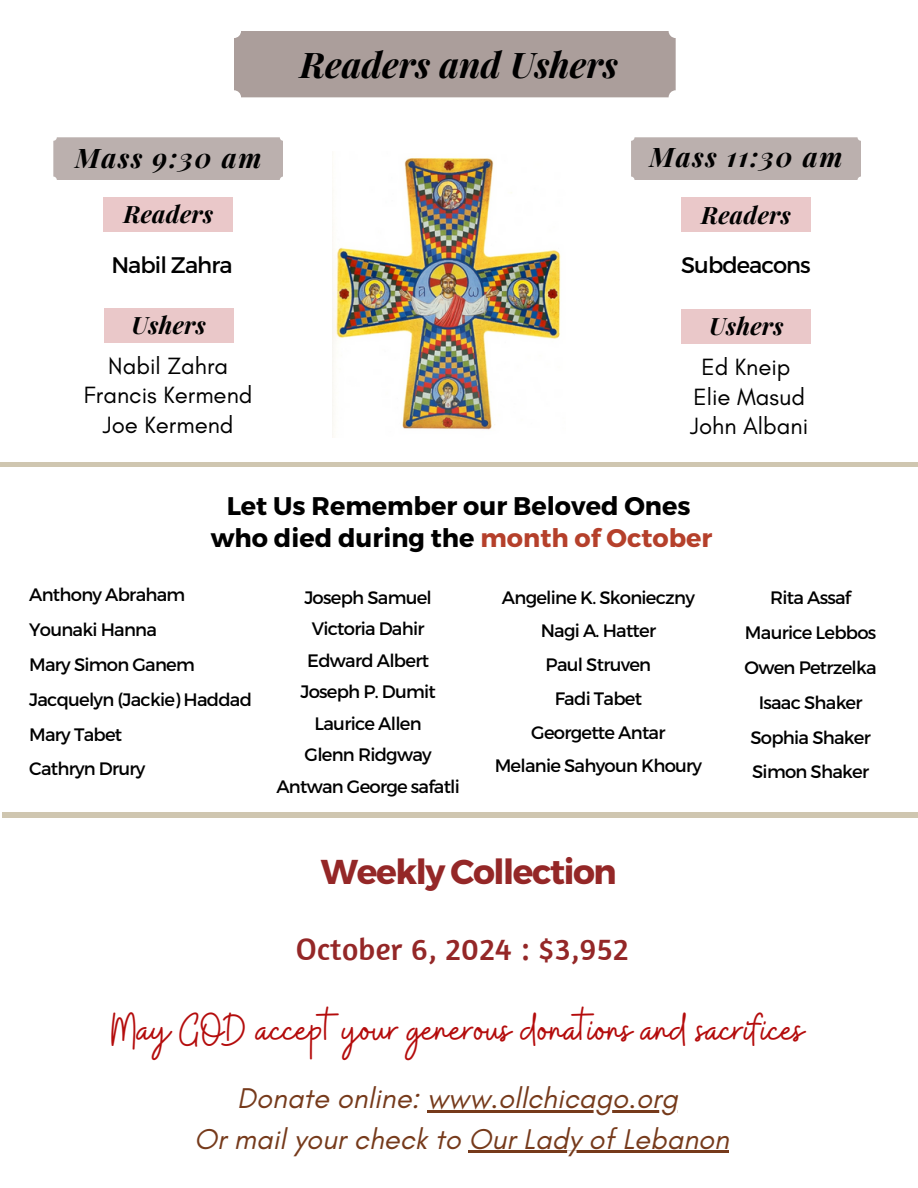
<style>
.page{position:relative;width:918px;height:1188px;background:#fff}
.page>*{position:absolute;margin:0;border:0;box-sizing:border-box;transform-origin:0 0}
.t1{font:46.65px "Buffalo";color:#b40c0c}
.t2{font:italic 700 35.4px "Playfair Display";color:#000}
.t3{font:700 34.5px "Montserrat";letter-spacing:-.04em;color:#942727}
.t4{font:31.5px "Amaranth";letter-spacing:.01em;color:#942727}
.t5{font:italic 29.1px "Glacial Indifference";color:#763a1b}
.t6{font:italic 700 27px "Playfair Display";letter-spacing:.06em;color:#010101}
.t7{font:700 25.5px/31.5px "Montserrat";color:#000;text-align:center}
.t8{font:24px/29.2px "Glacial Indifference";color:#010101;text-align:center}
.t9{font:italic 700 24px "Playfair Display";letter-spacing:.01em;color:#010101}
.t10{font:22.5px "Montserrat";letter-spacing:-.04em;color:#000}
.t11{font:18px "Montserrat";letter-spacing:-.04em;color:#000}
.s1{color:#b5402b}
</style>
<div class="page">
<div style="left:0;top:462px;width:918px;height:5px;background:#cfc6b0"></div>
<div style="left:234px;top:31px;width:442px;height:66px;background:#ab9e9b;border-radius:7px"></div>
<div style="left:681px;top:197px;width:130px;height:34px;background:#eac8c9"></div>
<div style="left:631px;top:137px;width:230px;height:43px;background:#bbb0ae;border-radius:3px"></div>
<div style="left:682px;top:309px;width:129px;height:35px;background:#eac8c9"></div>
<hr style="left:3px;top:813px;width:915px;height:4px;background:#cfc6b0">
<hr style="left:427px;top:1110px;width:251px;height:3px;background:#763a1b">
<hr style="left:469px;top:1151px;width:260px;height:2px;background:#763a1b">
<div style="left:104px;top:197px;width:129px;height:35px;background:#eac8c9"></div>
<div style="left:53px;top:137px;width:230px;height:43px;background:#bbb0ae;border-radius:3px"></div>
<div style="left:104px;top:308px;width:129px;height:35px;background:#eac8c9"></div>
<img style="left:332px;top:158px;width:229px;height:280px">
<p class="t6" style="left:75px;top:138px;width:188px">Mass 9:30 am</p>
<p class="t9" style="left:123px;top:197px;width:91px">Readers</p>
<p class="t10" style="left:111px;top:250px;width:123px">Nabil Zahra</p>
<p class="t9" style="left:132px;top:308px;width:76px">Ushers</p>
<p class="t8" style="left:84px;top:351px;width:170px">Nabil Zahra<br>Francis Kermend<br>Joe Kermend</p>
<h6 class="t2" style="left:300px;top:40px;width:320px">Readers and Ushers</h6>
<h5 class="t6" style="left:649px;top:138px;width:195px">Mass 11:30 am</h5>
<h6 class="t9" style="left:701px;top:198px;width:91px">Readers</h6>
<p class="t10" style="left:681px;top:250px;width:131px">Subdeacons</p>
<h4 class="t9" style="left:709px;top:309px;width:76px">Ushers</h4>
<h2 class="t8" style="left:690px;top:352px;width:120px">Ed Kneip<br>Elie Masud<br>John Albani</h2>
<h6 class="t7" style="left:211px;top:489px;width:503px">Let Us Remember our Beloved Ones who died during the <span class="s1">month of October</span></h6>
<p class="t11" style="left:29px;top:583px;width:158px">Anthony Abraham</p>
<p class="t11" style="left:29px;top:618px;width:129px">Younaki Hanna</p>
<p class="t11" style="left:29px;top:653px;width:167px">Mary Simon Ganem</p>
<p class="t11" style="left:29px;top:688px;width:224px">Jacquelyn (Jackie) Haddad</p>
<p class="t11" style="left:29px;top:722px;width:94px">Mary Tabet</p>
<p class="t11" style="left:29px;top:757px;width:118px">Cathryn Drury</p>
<p class="t11" style="left:304px;top:585px;width:129px">Joseph Samuel</p>
<h4 class="t11" style="left:312px;top:617px;width:114px">Victoria Dahir</h4>
<p class="t11" style="left:307px;top:648px;width:123px">Edward Albert</p>
<p class="t11" style="left:300px;top:680px;width:137px">Joseph P. Dumit</p>
<p class="t11" style="left:315px;top:711px;width:109px">Laurice Allen</p>
<p class="t11" style="left:305px;top:743px;width:129px">Glenn Ridgway</p>
<p class="t11" style="left:276px;top:774px;width:185px">Antwan George safatli</p>
<p class="t11" style="left:502px;top:586px;width:194px">Angeline K. Skonieczny</p>
<p class="t11" style="left:541px;top:619px;width:117px">Nagi A. Hatter</p>
<p class="t11" style="left:546px;top:653px;width:107px">Paul Struven</p>
<p class="t11" style="left:555px;top:687px;width:89px">Fadi Tabet</p>
<p class="t11" style="left:531px;top:721px;width:136px">Georgette Antar</p>
<p class="t11" style="left:495px;top:754px;width:209px">Melanie Sahyoun Khoury</p>
<h6 class="t3" style="left:321px;top:850px;width:298px">Weekly Collection</h6>
<h5 class="t4" style="left:296px;top:929px;width:334px">October 6, 2024 : $3,952</h5>
<p class="t11" style="left:770px;top:586px;width:82px">Rita Assaf</p>
<p class="t11" style="left:745px;top:621px;width:133px">Maurice Lebbos</p>
<h2 class="t11" style="left:745px;top:656px;width:134px">Owen Petrzelka</h2>
<h3 class="t11" style="left:759px;top:691px;width:105px">Isaac Shaker</h3>
<h1 class="t11" style="left:750px;top:725px;width:122px">Sophia Shaker</h1>
<h3 class="t11" style="left:752px;top:760px;width:118px">Simon Shaker</h3>
<h5 class="t1" style="left:111px;top:1000px;width:694px">May GOD accept your generous donations and sacrifices</h5>
<p class="t5" style="left:237px;top:1080px;width:442px">Donate online: www.ollchicago.org</p>
<h4 class="t5" style="left:194px;top:1121px;width:537px">Or mail your check to Our Lady of Lebanon</h4>
</div>
